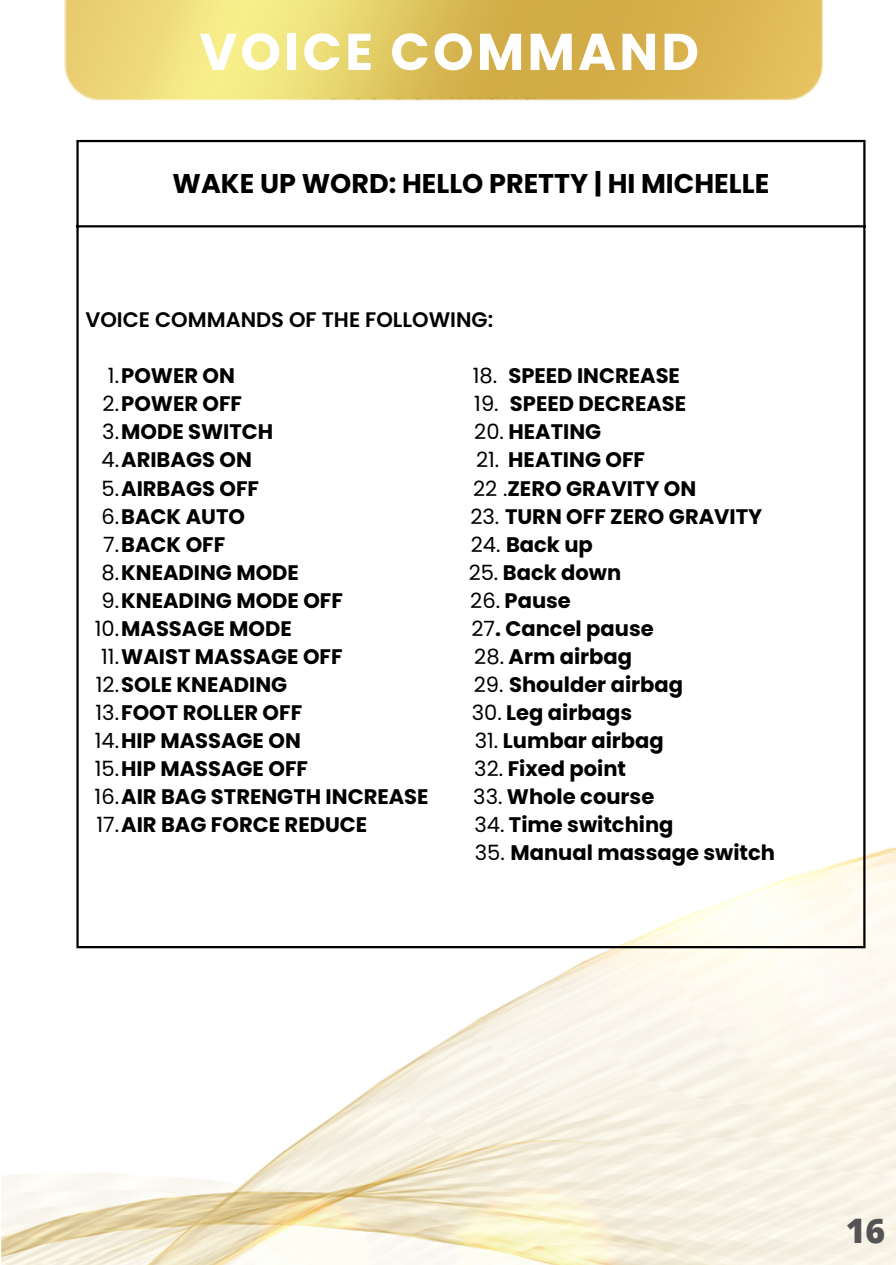
<style>
.page{position:relative;width:896px;height:1265px;background:#fff}
.page>*{position:absolute;margin:0;border:0;box-sizing:border-box;transform-origin:0 0}
.t1{font:700 51.6px "Poppins";letter-spacing:.06em;color:#fff}
.t2{font:800 33.6px "Open Sans";color:#545454}
.t3{font:700 27px "Poppins";color:#000}
.t4{font:700 21px "Poppins";color:#000}
.t5{font:600 21px "Poppins";color:#000}
.s1{font-weight:400}
</style>
<div class="page">
<img style="left:1px;top:139px;width:895px;height:1125px">
<hr style="left:76px;top:142px;width:3px;height:804px;background:#000">
<hr style="left:863px;top:142px;width:2px;height:804px;background:#000">
<hr style="left:76px;top:140px;width:789px;height:2px;background:#000">
<hr style="left:76px;top:225px;width:789px;height:2px;background:#000">
<hr style="left:76px;top:946px;width:789px;height:2px;background:#000">
<img style="left:53px;top:0;width:793px;height:140px">
<h1 class="t1" style="left:199px;top:16px;width:501px">VOICE COMMAND</h1>
<p class="t3" style="left:173px;top:164px;width:598px">WAKE UP WORD: HELLO PRETTY | HI MICHELLE</p>
<p class="t5" style="left:85px;top:305px;width:409px">VOICE COMMANDS OF THE FOLLOWING:</p>
<p class="t4" style="left:108px;top:361px;width:128px"><span class="s1">1.</span>POWER ON</p>
<p class="t4" style="left:472px;top:361px;width:209px"><span class="s1">18.</span> SPEED INCREASE</p>
<p class="t4" style="left:103px;top:389px;width:141px"><span class="s1">2.</span>POWER OFF</p>
<p class="t4" style="left:474px;top:389px;width:213px"><span class="s1">19.</span> SPEED DECREASE</p>
<p class="t4" style="left:102px;top:417px;width:172px"><span class="s1">3.</span>MODE SWITCH</p>
<p class="t4" style="left:474px;top:417px;width:128px"><span class="s1">20.</span> HEATING</p>
<p class="t4" style="left:101px;top:445px;width:152px"><span class="s1">4.</span>ARIBAGS ON</p>
<p class="t4" style="left:476px;top:445px;width:170px"><span class="s1">21.</span> HEATING OFF</p>
<p class="t4" style="left:101px;top:473px;width:159px"><span class="s1">5.</span>AIRBAGS OFF</p>
<p class="t4" style="left:473px;top:473px;width:225px"><span class="s1">22 .</span>ZERO GRAVITY ON</p>
<p class="t4" style="left:101px;top:501px;width:145px"><span class="s1">6.</span>BACK AUTO</p>
<p class="t4" style="left:470px;top:501px;width:293px"><span class="s1">23.</span> TURN OFF ZERO GRAVITY</p>
<p class="t4" style="left:103px;top:529px;width:124px"><span class="s1">7.</span>BACK OFF</p>
<p class="t4" style="left:470px;top:529px;width:124px"><span class="s1">24.</span> Back up</p>
<p class="t4" style="left:101px;top:557px;width:199px"><span class="s1">8.</span>KNEADING MODE</p>
<p class="t4" style="left:468px;top:557px;width:154px"><span class="s1">25.</span> Back down</p>
<p class="t4" style="left:101px;top:585px;width:243px"><span class="s1">9.</span>KNEADING MODE OFF</p>
<p class="t4" style="left:470px;top:585px;width:102px"><span class="s1">26.</span> Pause</p>
<p class="t4" style="left:95px;top:613px;width:199px"><span class="s1">10.</span>MASSAGE MODE</p>
<p class="t4" style="left:471px;top:613px;width:184px"><span class="s1">27</span>. Cancel pause</p>
<p class="t4" style="left:101px;top:642px;width:243px"><span class="s1">11.</span>WAIST MASSAGE OFF</p>
<p class="t4" style="left:474px;top:642px;width:159px"><span class="s1">28.</span> Arm airbag</p>
<p class="t4" style="left:96px;top:670px;width:193px"><span class="s1">12.</span>SOLE KNEADING</p>
<p class="t4" style="left:473px;top:670px;width:211px"><span class="s1">29.</span> Shoulder airbag</p>
<p class="t4" style="left:96px;top:698px;width:208px"><span class="s1">13.</span>FOOT ROLLER OFF</p>
<p class="t4" style="left:471px;top:698px;width:162px"><span class="s1">30.</span> Leg airbags</p>
<p class="t4" style="left:95px;top:726px;width:208px"><span class="s1">14.</span>HIP MASSAGE ON</p>
<p class="t4" style="left:475px;top:726px;width:190px"><span class="s1">31.</span> Lumbar airbag</p>
<p class="t4" style="left:95px;top:754px;width:215px"><span class="s1">15.</span>HIP MASSAGE OFF</p>
<p class="t4" style="left:474px;top:754px;width:153px"><span class="s1">32.</span> Fixed point</p>
<p class="t4" style="left:95px;top:782px;width:335px"><span class="s1">16.</span>AIR BAG STRENGTH INCREASE</p>
<p class="t4" style="left:473px;top:782px;width:182px"><span class="s1">33.</span> Whole course</p>
<p class="t4" style="left:96px;top:810px;width:272px"><span class="s1">17.</span>AIR BAG FORCE REDUCE</p>
<p class="t4" style="left:474px;top:810px;width:201px"><span class="s1">34.</span> Time switching</p>
<p class="t4" style="left:475px;top:838px;width:302px"><span class="s1">35.</span> Manual massage switch</p>
<h2 class="t2" style="left:845px;top:1207px;width:41px">16</h2>
</div>
